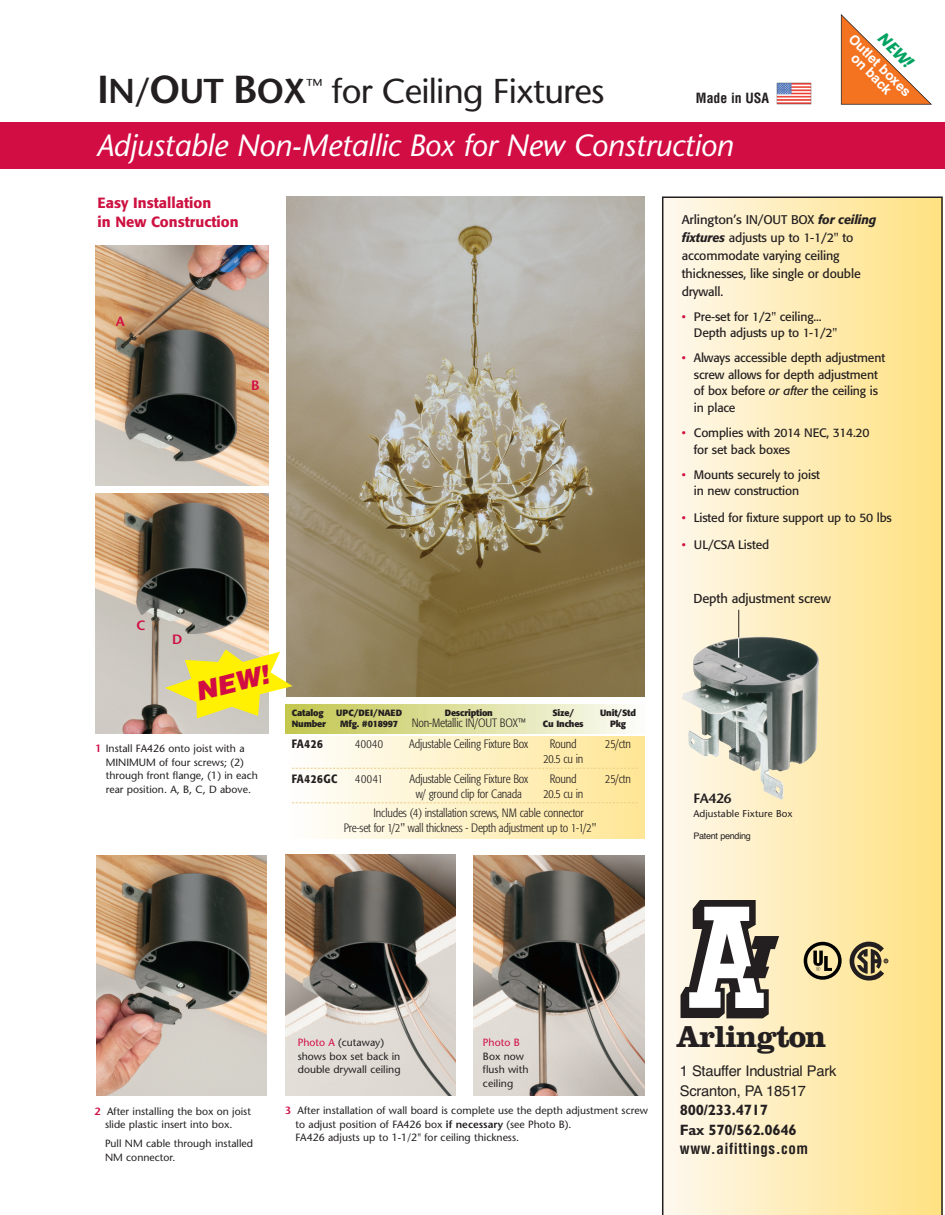
<style>
.page{position:relative;width:945px;height:1215px;background:#fff}
.page>*{position:absolute;margin:0;border:0;box-sizing:border-box;transform-origin:0 0}
.t1{font:34.5px "Stone Sans";letter-spacing:-.025em;color:#231f20}
.t2{font:700 31.5px "Clarendon";letter-spacing:-.035em;color:#231f20}
.t3{font:italic 30.75px "Stone Sans";letter-spacing:-.01em;color:#fff}
.t4{font:italic 900 25.8px "Helvetica";color:#d20d44}
.t5{font:italic 700 16.5px "Stone Sans";color:#00a261}
.t6{font:700 15px/19.5px "Gill Sans";letter-spacing:-.015em;color:#231f20}
.t7{font:700 condensed 15px "Helvetica";letter-spacing:.035em;color:#231f20}
.t8{font:14.7px/19.5px "Helvetica";letter-spacing:-.015em;color:#231f20}
.t9{font:500 14.7px/19.6px "Formata";color:#cd1141}
.t10{font:700 condensed 13.8px "Helvetica";color:#231f20}
.t11{font:700 13.5px/12px "Helvetica";color:#fff;text-align:center}
.t12{font:600 13.5px "Stone Sans";letter-spacing:-.01em;color:#231f20}
.t13{font:600 13.5px "Stone Sans";color:#d20d44}
.t14{font:12.9px "Formata";letter-spacing:-.01em;color:#231f20}
.t15{font:12.45px/18px "Formata";letter-spacing:-.01em;color:#231f20;scale:1.05 1}
.t16{font:12.15px/16.5px "Formata";letter-spacing:-.01em;color:#231f20}
.t17{font:300 condensed 12px/19.5px "Formata";letter-spacing:-.015em;color:#231f20;text-align:right}
.t18{font:500 condensed 12px "Formata";letter-spacing:.05em;color:#231f20}
.t19{font:10.5px/13.5px "Stone Sans";color:#231f20}
.t20{font:10.5px "Stone Sans";color:#d20d44}
.t21{font:9.9px "Stone Sans";letter-spacing:.005em;color:#231f20}
.t22{font:700 9px "Formata";letter-spacing:-.015em;color:#231f20}
.t23{font:9px "Helvetica";letter-spacing:-.03em;color:#231f20}
.t24{font:700 9px "Formata";letter-spacing:.005em;color:#231f20}
.s1{font-weight:600;font-size:39px}
.s2{font-weight:600}
.s3{font-weight:600;color:#d20d44}
.s4{font-weight:700;font-stretch:normal;font-size:9px}
.s5{font-weight:500;font-style:italic}
.s6{color:#d20d44}
.s7{font-style:italic}
</style>
<div class="page">
<svg style="left:662px;top:196px;width:281px;height:1019px;background:#fbe9b2"></svg>
<img style="left:286px;top:196px;width:359px;height:500px">
<div style="left:0;top:122px;width:945px;height:47px;background:#d20d44"></div>
<svg style="left:840px;top:14px;width:92px;height:91px"></svg>
<svg style="left:681px;top:900px;width:98px;height:118px"></svg>
<svg style="left:811px;top:83px;width:1px;height:21px"></svg>
<img style="left:776px;top:82px;width:35px;height:23px">
<img style="left:682px;top:637px;width:137px;height:163px">
<img style="left:96px;top:245px;width:172px;height:240px">
<img style="left:96px;top:493px;width:172px;height:240px">
<div style="left:286px;top:704px;width:360px;height:30px;background:linear-gradient(to right,#c3c64f,#fbfcf8)"></div>
<div style="left:285px;top:736px;width:360px;height:103px;background:linear-gradient(to right,#fefefd,#ffe694)"></div>
<svg style="left:292px;top:768px;width:345px;height:1px"></svg>
<svg style="left:292px;top:802px;width:345px;height:1px"></svg>
<img style="left:96px;top:855px;width:171px;height:240px">
<img style="left:285px;top:855px;width:171px;height:241px">
<img style="left:474px;top:855px;width:171px;height:240px">
<svg style="left:849px;top:942px;width:39px;height:39px;background:#948660"></svg>
<svg style="left:804px;top:942px;width:38px;height:38px"></svg>
<svg style="left:165px;top:650px;width:128px;height:68px;background:#eae15c"></svg>
<svg style="left:738px;top:610px;width:1px;height:48px"></svg>
<h1 class="t1" style="left:97px;top:78px;width:509px"><span class="s1">I</span><span class="s2">N/</span><span class="s1">O</span><span class="s2">UT</span> <span class="s1">B</span><span class="s2">OX</span><sup>™</sup> for Ceiling Fixtures</h1>
<h3 class="t10" style="left:696px;top:90px;width:75px">Made in USA</h3>
<h3 class="t3" style="left:96px;top:133px;width:639px">Adjustable Non-Metallic Box for New Construction</h3>
<h3 class="t5" style="left:885px;top:31px;width:43px;rotate:45deg">NEW!</h3>
<p class="t11" style="left:854px;top:33px;width:83px;rotate:45deg">Outlet boxes on back</p>
<h3 class="t9" style="left:98px;top:194px;width:142px">Easy Installation<br>in New Construction</h3>
<p class="t13" style="left:116px;top:316px;width:11px">A</p>
<p class="t13" style="left:251px;top:380px;width:10px">B</p>
<p class="t13" style="left:137px;top:620px;width:11px">C</p>
<p class="t13" style="left:172px;top:634px;width:12px">D</p>
<h3 class="t4" style="left:192px;top:677px;width:76px;rotate:-14deg">NEW!</h3>
<p class="t19" style="left:106px;top:743px;width:154px;text-indent:-11px"><span class="s3">1</span> Install FA426 onto joist with a<br>MINIMUM of four screws; (2) through front flange, (1) in each rear position. A, B, C, D above.</p>
<p class="t22" style="left:292px;top:709px;width:33px">Catalog</p>
<p class="t24" style="left:336px;top:709px;width:67px">UPC/DEI/NAED</p>
<p class="t22" style="left:445px;top:709px;width:50px">Description</p>
<p class="t22" style="left:552px;top:709px;width:23px">Size/</p>
<p class="t22" style="left:600px;top:709px;width:37px">Unit/Std</p>
<p class="t22" style="left:292px;top:720px;width:36px">Number</p>
<p class="t17" style="left:340px;top:714px;width:187px"><span class="s4">Mfg. #018997</span> Non-Metallic IN/OUT BOX™</p>
<p class="t22" style="left:543px;top:720px;width:42px">Cu Inches</p>
<p class="t22" style="left:610px;top:720px;width:18px">Pkg</p>
<p class="t18" style="left:292px;top:739px;width:32px">FA426</p>
<p class="t17" style="left:355px;top:735px;width:29px">40040</p>
<p class="t17" style="left:409px;top:735px;width:120px">Adjustable Ceiling Fixture Box</p>
<p class="t17" style="left:550px;top:735px;width:28px">Round</p>
<p class="t17" style="left:605px;top:735px;width:27px">25/ctn</p>
<p class="t17" style="left:543px;top:750px;width:42px">20.5 cu in</p>
<p class="t18" style="left:292px;top:774px;width:47px">FA426GC</p>
<p class="t17" style="left:355px;top:770px;width:30px">40041</p>
<p class="t17" style="left:409px;top:770px;width:120px">Adjustable Ceiling Fixture Box</p>
<p class="t17" style="left:550px;top:770px;width:28px">Round</p>
<p class="t17" style="left:605px;top:770px;width:27px">25/ctn</p>
<p class="t17" style="left:416px;top:785px;width:108px">w/ ground clip for Canada</p>
<p class="t17" style="left:374px;top:785px;width:212px">20.5 cu in<br>Includes (4) installation screws, NM cable connector</p>
<p class="t17" style="left:344px;top:819px;width:254px">Pre-set for 1/2" wall thickness - Depth adjustment up to 1-1/2"</p>
<p class="t15" style="left:682px;top:211px;width:187px">Arlington’s IN/OUT BOX <span class="s5">for ceiling fixtures</span> adjusts up to 1-1/2" to accommodate varying ceiling thicknesses, like single or double drywall.</p>
<p class="t16" style="left:694px;top:309px;width:145px;text-indent:-12px"><span class="s6">•</span> Pre-set for 1/2" ceiling...<br>Depth adjusts up to 1-1/2"</p>
<p class="t16" style="left:694px;top:351px;width:193px;text-indent:-12px"><span class="s6">•</span> Always accessible depth adjustment screw allows for depth adjustment of box before <span class="s7">or after</span> the ceiling is in place</p>
<p class="t16" style="left:694px;top:426px;width:177px;text-indent:-12px"><span class="s6">•</span> Complies with 2014 NEC, 314.20 for set back boxes</p>
<p class="t16" style="left:694px;top:467px;width:128px;text-indent:-12px"><span class="s6">•</span> Mounts securely to joist in new construction</p>
<p class="t16" style="left:682px;top:510px;width:212px"><span class="s6">•</span> Listed for fixture support up to 50 lbs</p>
<p class="t16" style="left:682px;top:537px;width:89px"><span class="s6">•</span> UL/CSA Listed</p>
<p class="t14" style="left:693px;top:593px;width:139px">Depth adjustment screw</p>
<p class="t12" style="left:693px;top:793px;width:40px">FA426</p>
<p class="t21" style="left:693px;top:810px;width:101px">Adjustable Fixture Box</p>
<p class="t23" style="left:693px;top:831px;width:59px">Patent pending</p>
<p class="t19" style="left:105px;top:1105px;width:147px;text-indent:-11px"><span class="s3">2</span> After installing the box on joist slide plastic insert into box.</p>
<p class="t19" style="left:105px;top:1138px;width:150px">Pull NM cable through installed<br>NM connector.</p>
<p class="t19" style="left:298px;top:1037px;width:104px"><span class="s6">Photo A</span> (cutaway) shows box set back in double drywall ceiling</p>
<p class="t20" style="left:483px;top:1038px;width:38px">Photo B</p>
<p class="t19" style="left:483px;top:1050px;width:47px">Box now flush with ceiling</p>
<p class="t19" style="left:296px;top:1105px;width:354px;text-indent:-11px"><span class="s3">3</span> After installation of wall board is complete use the depth adjustment screw to adjust position of FA426 box <span class="s2">if necessary</span> (see Photo B).<br>FA426 adjusts up to 1-1/2" for ceiling thickness.</p>
<h2 class="t2" style="left:676px;top:1026px;width:152px">Arlington</h2>
<h3 class="t8" style="left:680px;top:1061px;width:158px">1 Stauffer Industrial Park<br>Scranton, PA 18517</h3>
<h3 class="t6" style="left:680px;top:1102px;width:118px">800/233.4717<br>Fax 570/562.0646</h3>
<h3 class="t7" style="left:680px;top:1140px;width:130px">www.aifittings.com</h3>
</div>
